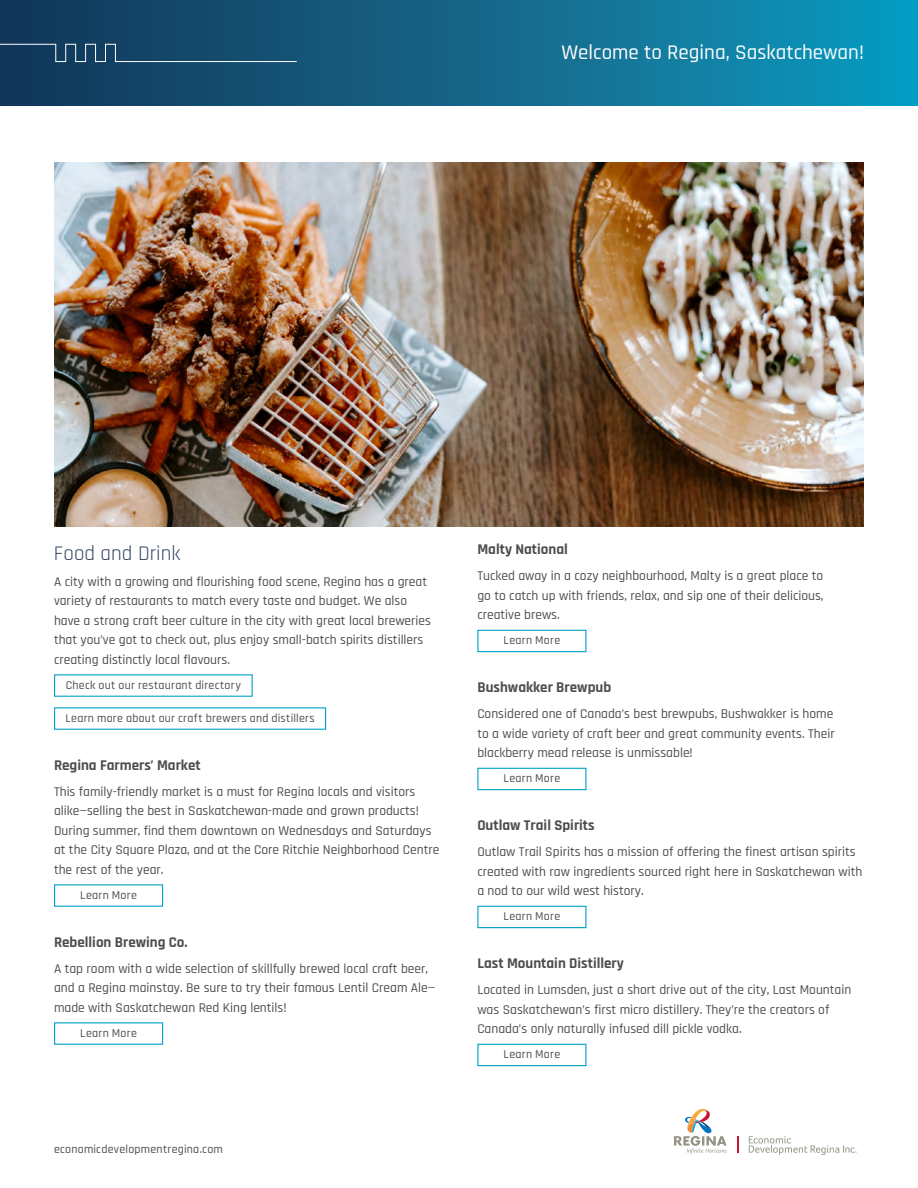
<style>
.page{position:relative;width:918px;height:1188px;background:#fff}
.page>*{position:absolute;margin:0;border:0;box-sizing:border-box;transform-origin:0 0}
.t1{font:500 21px "Rajdhani";color:#fff}
.t2{font:21px "Rajdhani";color:#334565}
.t3{font:700 15px "Rajdhani";color:#4d4d4f}
.t4{font:500 13.5px/19.5px "Rajdhani";color:#4d4d4f}
.t5{font:500 12px "Rajdhani";letter-spacing:.02em;color:#4b4d4f}
</style>
<div class="page">
<div style="left:0;top:0;width:918px;height:106px;background:linear-gradient(to right,#173353,#0e9abe)"></div>
<svg style="left:0;top:44px;width:297px;height:18px;background:#235171"></svg>
<div style="left:54px;top:674px;width:199px;height:23px;border:1px solid #00a2c9"></div>
<div style="left:54px;top:707px;width:272px;height:23px;border:1px solid #00a2c9"></div>
<div style="left:54px;top:884px;width:109px;height:23px;border:1px solid #00a2c9"></div>
<div style="left:54px;top:1022px;width:109px;height:23px;border:1px solid #00a2c9"></div>
<div style="left:477px;top:630px;width:109px;height:22px;border:1px solid #00a2c9"></div>
<div style="left:477px;top:768px;width:109px;height:22px;border:1px solid #00a2c9"></div>
<div style="left:477px;top:906px;width:109px;height:22px;border:1px solid #00a2c9"></div>
<div style="left:477px;top:1044px;width:109px;height:22px;border:1px solid #00a2c9"></div>
<svg style="left:737px;top:1136px;width:1px;height:17px"></svg>
<svg style="left:749px;top:1136px;width:108px;height:19px"></svg>
<svg style="left:674px;top:1108px;width:53px;height:46px"></svg>
<img style="left:54px;top:162px;width:810px;height:364px">
<h1 class="t1" style="left:562px;top:40px;width:304px">Welcome to Regina, Saskatchewan!</h1>
<h1 class="t2" style="left:54px;top:541px;width:128px">Food and Drink</h1>
<p class="t4" style="left:54px;top:572px;width:379px">A city with a growing and flourishing food scene, Regina has a great variety of restaurants to match every taste and budget. We also have a strong craft beer culture in the city with great local breweries that you’ve got to check out, plus enjoy small-batch spirits distillers creating distinctly local flavours.</p>
<p class="t5" style="left:66px;top:678px;width:177px">Check out our restaurant directory</p>
<p class="t5" style="left:65px;top:711px;width:251px">Learn more about our craft brewers and distillers</p>
<p class="t3" style="left:54px;top:756px;width:148px">Regina Farmers’ Market</p>
<p class="t4" style="left:54px;top:782px;width:387px">This family-friendly market is a must for Regina locals and visitors alike—selling the best in Saskatchewan-made and grown products!<br>During summer, find them downtown on Wednesdays and Saturdays at the City Square Plaza, and at the Core Ritchie Neighborhood Centre the rest of the year.</p>
<p class="t5" style="left:80px;top:888px;width:58px">Learn More</p>
<p class="t3" style="left:54px;top:933px;width:135px">Rebellion Brewing Co.</p>
<p class="t4" style="left:54px;top:959px;width:383px">A tap room with a wide selection of skillfully brewed local craft beer, and a Regina mainstay. Be sure to try their famous Lentil Cream Ale— made with Saskatchewan Red King lentils!</p>
<p class="t5" style="left:80px;top:1026px;width:58px">Learn More</p>
<p class="t5" style="left:54px;top:1142px;width:170px">economicdevelopmentregina.com</p>
<p class="t3" style="left:477px;top:540px;width:92px">Malty National</p>
<p class="t4" style="left:477px;top:567px;width:348px;text-align:justify">Tucked away in a cozy neighbourhood, Malty is a great place to go to catch up with friends, relax, and sip one of their delicious, creative brews.</p>
<p class="t5" style="left:504px;top:634px;width:58px">Learn More</p>
<p class="t3" style="left:477px;top:678px;width:135px">Bushwakker Brewpub</p>
<p class="t4" style="left:477px;top:705px;width:359px;text-align:justify">Considered one of Canada’s best brewpubs, Bushwakker is home to a wide variety of craft beer and great community events. Their blackberry mead release is unmissable!</p>
<p class="t5" style="left:504px;top:772px;width:58px">Learn More</p>
<p class="t3" style="left:477px;top:816px;width:119px">Outlaw Trail Spirits</p>
<p class="t4" style="left:477px;top:843px;width:387px">Outlaw Trail Spirits has a mission of offering the finest artisan spirits created with raw ingredients sourced right here in Saskatchewan with a nod to our wild west history.</p>
<p class="t5" style="left:504px;top:910px;width:58px">Learn More</p>
<p class="t3" style="left:477px;top:954px;width:148px">Last Mountain Distillery</p>
<p class="t4" style="left:477px;top:981px;width:375px">Located in Lumsden, just a short drive out of the city, Last Mountain was Saskatchewan’s first micro distillery. They’re the creators of<br>Canada’s only naturally infused dill pickle vodka.</p>
<p class="t5" style="left:504px;top:1048px;width:58px">Learn More</p>
</div>
